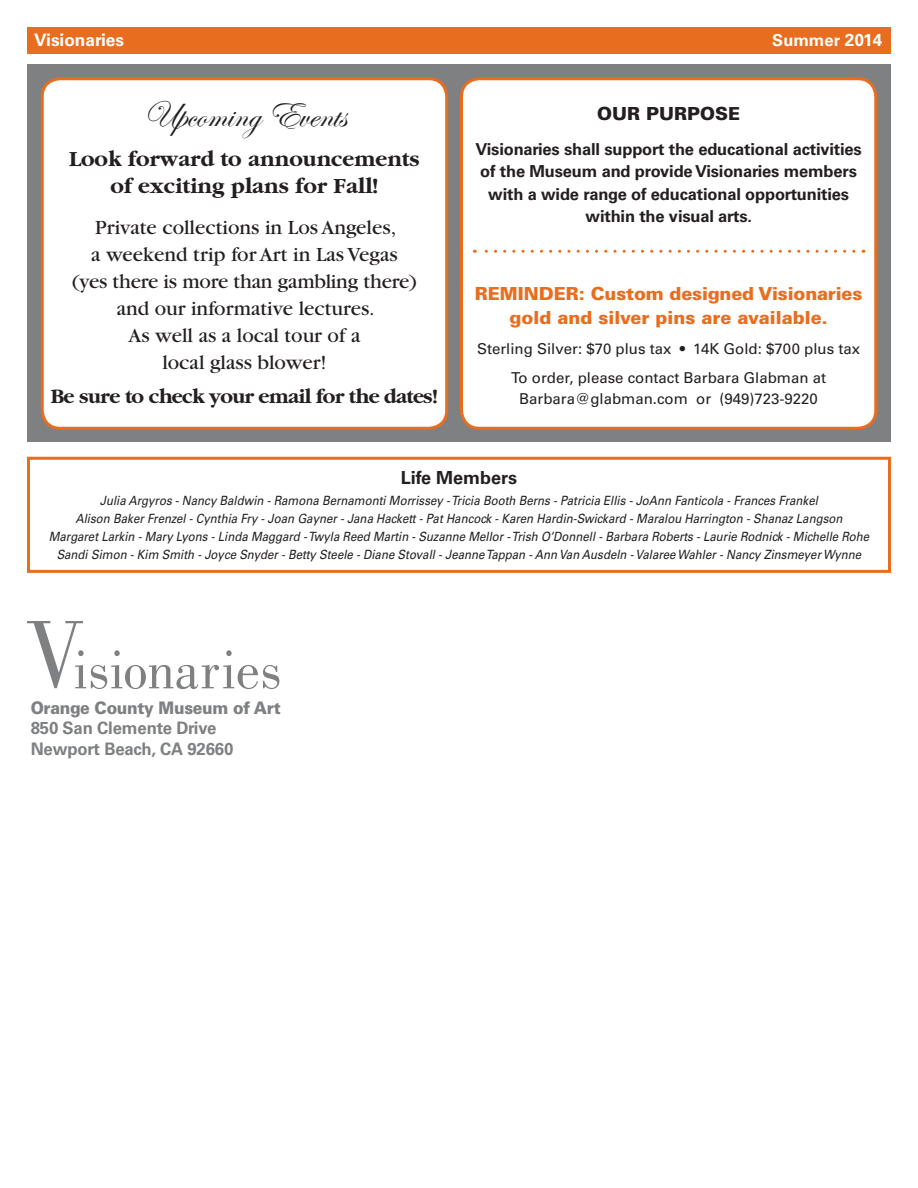
<style>
.page{position:relative;width:918px;height:1188px;background:#fff}
.page>*{position:absolute;margin:0;border:0;box-sizing:border-box;transform-origin:0 0}
.t1{font:37.5px "Edwardian Script ITC";color:#231f20}
.t2{font:700 22.5px/27px "Garamond";color:#231f20;text-align:center}
.t3{font:21px/27px "Garamond";color:#231f20;text-align:center}
.t4{font:700 21px "Garamond";letter-spacing:-.03em;color:#231f20}
.t5{font:900 18px/24px "Univers";color:#e96d1f;text-align:center}
.t6{font:700 18px "Univers";color:#231f20}
.t7{font:900 18px "Univers";color:#231f20}
.t8{font:700 17.25px/20.7px "Univers";letter-spacing:-.01em;color:#7e8082}
.t9{font:900 17.25px "Univers";letter-spacing:-.02em;color:#7e8082;scale:.92 1}
.t10{font:700 17.25px "Univers";color:#fff}
.t11{font:700 16.5px/22.5px "Univers";letter-spacing:-.01em;color:#231f20;text-align:center}
.t12{font:700 16.5px "Univers";color:#fff}
.t13{font:15px/28.5px "Univers";color:#231f20;text-align:center}
.t14{font:italic 12.75px/18px "Univers";color:#231f20;text-align:center;scale:.9 1}
.s1{font-size:17.25px}
</style>
<div class="page">
<div style="left:27px;top:65px;width:864px;height:377px;background:#7e8082"></div>
<div style="left:461px;top:79px;width:415px;height:349px;background:#fff;border-radius:18px"></div>
<div style="left:460px;top:77px;width:417px;height:353px;border:3px solid #e96d1f;border-radius:18px"></div>
<div style="left:42px;top:79px;width:405px;height:349px;background:#fff;border-radius:18px"></div>
<div style="left:41px;top:77px;width:407px;height:353px;border:3px solid #e96d1f;border-radius:18px"></div>
<svg style="left:27px;top:621px;width:252px;height:68px"></svg>
<div style="left:27px;top:27px;width:864px;height:27px;background:#e96d1f"></div>
<div style="left:27px;top:457px;width:864px;height:116px;border:3px solid #e96d1f"></div>
<svg style="left:474px;top:250px;width:380px;height:3px"></svg>
<h3 class="t10" style="left:34px;top:29px;width:92px">Visionaries</h3>
<p class="t12" style="left:772px;top:30px;width:112px">Summer <span class="s1">2014</span></p>
<h1 class="t1" style="left:143px;top:94px;width:205px">Upcoming Events</h1>
<h2 class="t2" style="left:69px;top:146px;width:352px">Look forward to announcements of exciting plans for Fall!</h2>
<h3 class="t3" style="left:72px;top:214px;width:346px">Private collections in Los Angeles,<br>a weekend trip for Art in Las Vegas (yes there is more than gambling there) and our informative lectures.<br>As well as a local tour of a<br>local glass blower!</h3>
<h3 class="t4" style="left:51px;top:385px;width:389px">Be sure to check your email for the dates!</h3>
<h3 class="t7" style="left:597px;top:102px;width:142px">OUR PURPOSE</h3>
<p class="t11" style="left:475px;top:138px;width:388px">Visionaries shall support the educational activities of the Museum and provide Visionaries members with a wide range of educational opportunities within the visual arts.</p>
<h3 class="t5" style="left:475px;top:281px;width:389px">Reminder: Custom designed Visionaries gold and silver pins are available.</h3>
<p class="t13" style="left:477px;top:335px;width:384px">Sterling Silver: $70 plus tax • 14K Gold: $700 plus tax<br>To order, please contact Barbara Glabman at</p>
<p class="t13" style="left:519px;top:384px;width:300px">Barbara@glabman.com or (949)723-9220</p>
<h3 class="t6" style="left:401px;top:467px;width:118px">Life Members</h3>
<p class="t14" style="left:49px;top:491px;width:913px">Julia Argyros - Nancy Baldwin - Ramona Bernamonti Morrissey - Tricia Booth Berns - Patricia Ellis - JoAnn Fanticola - Frances Frankel<br>Alison Baker Frenzel - Cynthia Fry - Joan Gayner - Jana Hackett - Pat Hancock - Karen Hardin-Swickard - Maralou Harrington - Shanaz Langson<br>Margaret Larkin - Mary Lyons - Linda Maggard - Twyla Reed Martin - Suzanne Mellor - Trish O’Donnell - Barbara Roberts - Laurie Rodnick - Michelle Rohe Sandi Simon - Kim Smith - Joyce Snyder - Betty Steele - Diane Stovall - Jeanne Tappan - Ann Van Ausdeln - Valaree Wahler - Nancy Zinsmeyer Wynne</p>
<h3 class="t9" style="left:31px;top:697px;width:273px">Orange County Museum of Art</h3>
<h3 class="t8" style="left:31px;top:718px;width:204px">850 San Clemente Drive<br>Newport Beach, CA 92660</h3>
</div>
